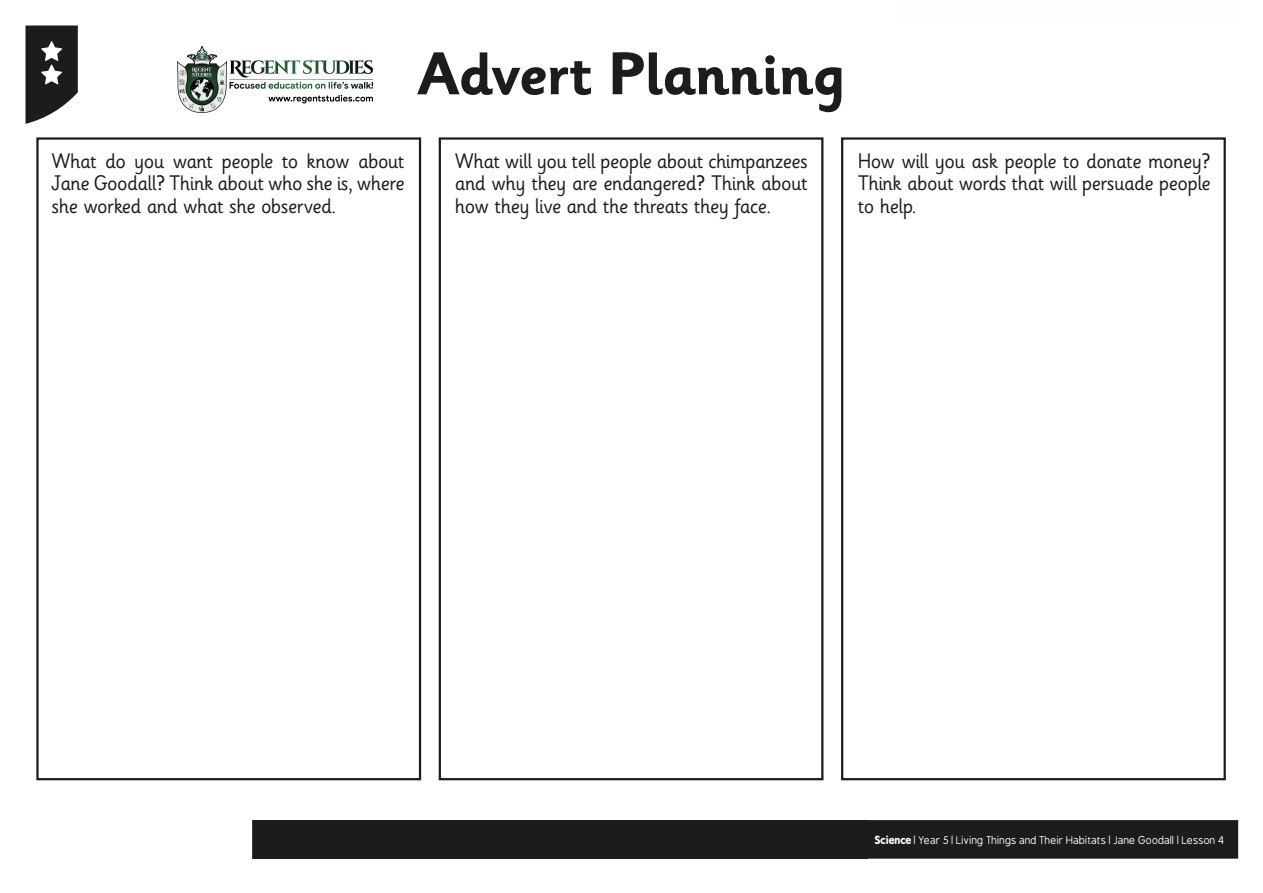
<style>
.page{position:relative;width:1263px;height:893px;background:#fff}
.page>*{position:absolute;margin:0;border:0;box-sizing:border-box;transform-origin:0 0}
.t1{font:700 60px "Sassoon Infant Rg";letter-spacing:-.02em;color:#1c1c1c}
.t2{font:21px/22.5px "Sassoon Infant Rg";letter-spacing:-.025em;color:#1c1c1c;text-align:justify}
.Footer_Text{font:10.5px "B Preplay";color:#fff}
.s1{font-weight:700}
</style>
<div class="page">
<svg style="left:26px;top:26px;width:52px;height:98px"></svg>
<div style="left:252px;top:820px;width:616px;height:39px;background:#1c1c1c"></div>
<div style="left:868px;top:820px;width:370px;height:39px;background:#1c1c1c"></div>
<div style="left:36px;top:137px;width:385px;height:643px;border:2px solid #1c1c1c"></div>
<div style="left:439px;top:137px;width:384px;height:643px;border:2px solid #1c1c1c"></div>
<div style="left:841px;top:137px;width:385px;height:643px;border:2px solid #1c1c1c"></div>
<img style="left:178px;top:46px;width:194px;height:66px">
<p class="t1" style="left:417px;top:40px;width:430px">Advert Planning</p>
<p class="t2" style="left:52px;top:150px;width:355px">What do you want people to know about Jane Goodall? Think about who she is, where she worked and what she observed.</p>
<p class="t2" style="left:455px;top:150px;width:354px">What will you tell people about chimpanzees and why they are endangered? Think about how they live and the threats they face.</p>
<p class="t2" style="left:858px;top:150px;width:355px">How will you ask people to donate money?<br>Think about words that will persuade people to help.</p>
<p class="Footer_Text" style="left:875px;top:835px;width:351px"><span class="s1">Science</span> | Year 5 | Living Things and Their Habitats | Jane Goodall | Lesson 4</p>
</div>
